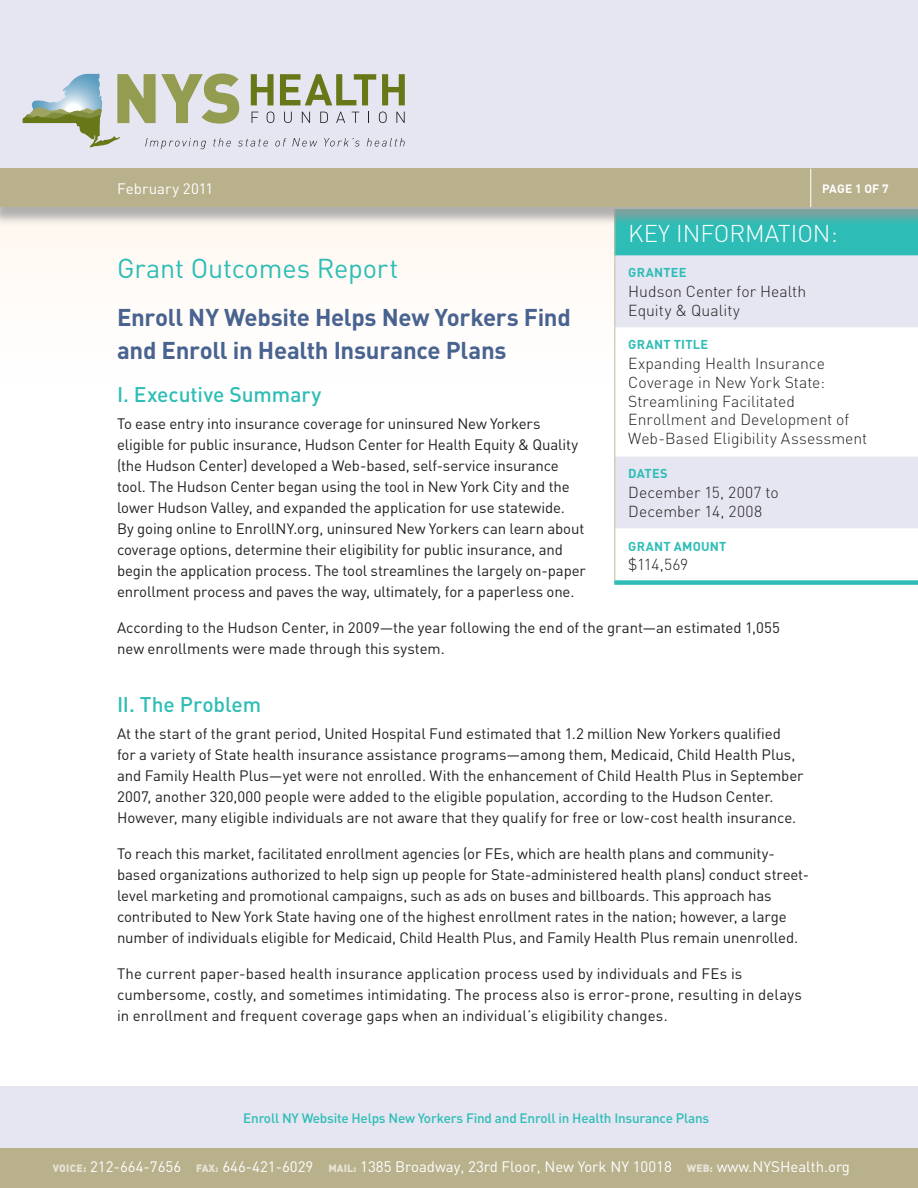
<style>
.page{position:relative;width:918px;height:1188px;background:#fff}
.page>*{position:absolute;margin:0;border:0;box-sizing:border-box;transform-origin:0 0}
.t1{font:27px "DIN";letter-spacing:-.005em;color:#2ebdb6}
.t2{font:700 24px/33px "DIN";letter-spacing:-.015em;color:#496390}
.t3{font:300 24px "DIN";color:#fff}
.t4{font:500 21px "DIN";letter-spacing:-.005em;color:#2ebdb6}
.t5{font:300 15.75px/18.9px "DIN";color:#231f20}
.t6{font:15px/21px "DIN";letter-spacing:-.005em;color:#231f20}
.t7{font:15px "DIN";color:#fff}
.t8{font:500 13.5px "DIN";letter-spacing:-.015em;color:#2ebdb6}
.t9{font:700 12.75px "DIN";letter-spacing:.015em;color:#2ebdb6}
.t10{font:700 12px "DIN";color:#fff}
.s1{font-weight:900;font-size:10.5px;color:#e7e3d5}
</style>
<div class="page">
<div style="left:0;top:207px;width:918px;height:223px;background:#fffdfb"></div>
<div style="left:0;top:0;width:918px;height:170px;background:#e5e6f2"></div>
<div style="left:0;top:1086px;width:918px;height:102px;background:#e5e6f2"></div>
<div style="left:615px;top:209px;width:303px;height:46px;background:#2ebdb6"></div>
<div style="left:615px;top:255px;width:303px;height:73px;background:#e5e6f2"></div>
<svg style="left:615px;top:328px;width:303px;height:252px"></svg>
<hr style="left:614px;top:209px;width:1px;height:46px;background:#c8c2a4">
<hr style="left:614px;top:255px;width:1px;height:73px;background:#c8c2a4">
<hr style="left:614px;top:328px;width:1px;height:128px;background:#c8c2a4">
<hr style="left:614px;top:456px;width:1px;height:73px;background:#c8c2a4">
<hr style="left:614px;top:529px;width:1px;height:51px;background:#c8c2a4">
<div style="left:614px;top:580px;width:304px;height:5px;background:#2ebdb6"></div>
<div style="left:0;top:171px;width:918px;height:55px;background:#999;opacity:.75"></div>
<div style="left:0;top:169px;width:918px;height:38px;background:#b9b18c"></div>
<hr style="left:810px;top:169px;width:1px;height:38px;background:#fff">
<div style="left:0;top:1148px;width:918px;height:40px;background:#b9b18c"></div>
<svg style="left:23px;top:74px;width:382px;height:75px"></svg>
<p class="t7" style="left:117px;top:180px;width:98px">February 2011</p>
<p class="t10" style="left:822px;top:180px;width:68px">Page 1 of 7</p>
<h2 class="t3" style="left:628px;top:217px;width:211px">KEY INFORMATION:</h2>
<p class="t9" style="left:628px;top:264px;width:58px">GRantEe</p>
<p class="t5" style="left:628px;top:281px;width:179px">Hudson Center for Health<br>Equity &amp; Quality</p>
<p class="t9" style="left:628px;top:336px;width:81px">grant tITLE</p>
<p class="t5" style="left:628px;top:353px;width:240px">Expanding Health Insurance<br>Coverage in New York State:<br>Streamlining Facilitated<br>Enrollment and Development of<br>Web-Based Eligibility Assessment</p>
<p class="t9" style="left:628px;top:465px;width:41px">Dates</p>
<p class="t5" style="left:628px;top:482px;width:152px">December 15, 2007 to<br>December 14, 2008</p>
<p class="t9" style="left:628px;top:537px;width:100px">grant amount</p>
<p class="t5" style="left:628px;top:554px;width:61px">$114,569</p>
<h1 class="t1" style="left:117px;top:253px;width:283px">Grant Outcomes Report</h1>
<h2 class="t2" style="left:117px;top:300px;width:455px">Enroll NY Website Helps New Yorkers Find and Enroll in Health Insurance Plans</h2>
<h3 class="t4" style="left:117px;top:380px;width:206px">I. Executive Summary</h3>
<p class="t6" style="left:117px;top:413px;width:470px">To ease entry into insurance coverage for uninsured New Yorkers eligible for public insurance, Hudson Center for Health Equity &amp; Quality (the Hudson Center) developed a Web-based, self-service insurance tool. The Hudson Center began using the tool in New York City and the lower Hudson Valley, and expanded the application for use statewide.<br>By going online to EnrollNY.org, uninsured New Yorkers can learn about coverage options, determine their eligibility for public insurance, and begin the application process. The tool streamlines the largely on-paper enrollment process and paves the way, ultimately, for a paperless one.</p>
<p class="t6" style="left:117px;top:617px;width:664px">According to the Hudson Center, in 2009—the year following the end of the grant—an estimated 1,055 new enrollments were made through this system.</p>
<h3 class="t4" style="left:117px;top:690px;width:146px">II. The Problem</h3>
<p class="t6" style="left:117px;top:723px;width:688px">At the start of the grant period, United Hospital Fund estimated that 1.2 million New Yorkers qualified for a variety of State health insurance assistance programs—among them, Medicaid, Child Health Plus, and Family Health Plus—yet were not enrolled. With the enhancement of Child Health Plus in September 2007, another 320,000 people were added to the eligible population, according to the Hudson Center.<br>However, many eligible individuals are not aware that they qualify for free or low-cost health insurance.</p>
<p class="t6" style="left:117px;top:843px;width:694px">To reach this market, facilitated enrollment agencies (or FEs, which are health plans and community&shy;based organizations authorized to help sign up people for State-administered health plans) conduct street&shy;level marketing and promotional campaigns, such as ads on buses and billboards. This approach has contributed to New York State having one of the highest enrollment rates in the nation; however, a large number of individuals eligible for Medicaid, Child Health Plus, and Family Health Plus remain unenrolled.</p>
<p class="t6" style="left:117px;top:963px;width:686px">The current paper-based health insurance application process used by individuals and FEs is cumbersome, costly, and sometimes intimidating. The process also is error-prone, resulting in delays in enrollment and frequent coverage gaps when an individual’s eligibility changes.</p>
<p class="t8" style="left:243px;top:1109px;width:467px">Enroll NY Website Helps New Yorkers Find and Enroll in Health Insurance Plans</p>
<p class="t7" style="left:53px;top:1158px;width:799px"><span class="s1">VOICE:</span> 212-664-7656 <span class="s1">FAX:</span> 646-421-6029 <span class="s1">MAIL:</span> 1385 Broadway, 23rd Floor, New York NY 10018 <span class="s1">WEB:</span> www.NYSHealth.org</p>
</div>
